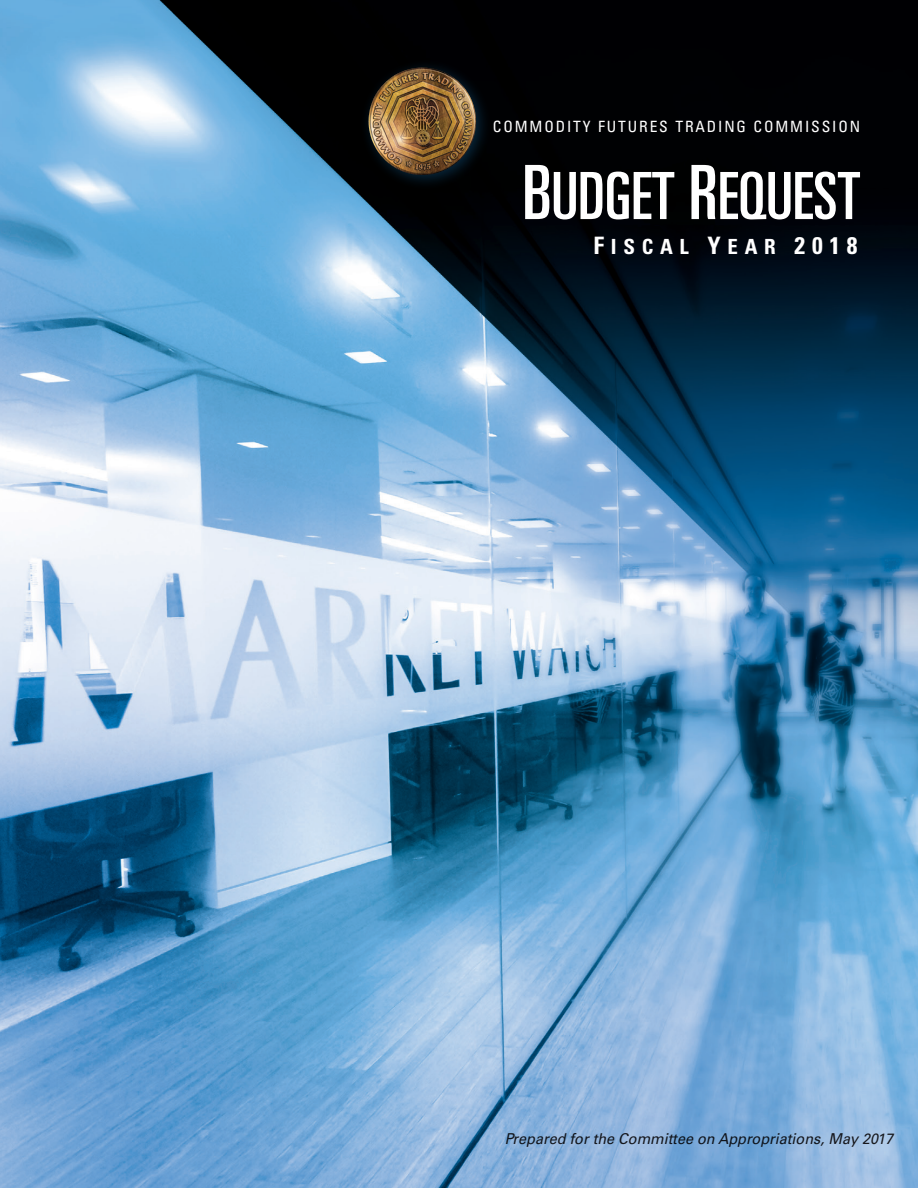
<style>
.page{position:relative;width:918px;height:1188px;background:#fff}
.page>*{position:absolute;margin:0;border:0;box-sizing:border-box;transform-origin:0 0}
.Title_Report{font:65.25px "Univers Ultra Condensed SC870";color:#fff}
.P_FYInfo{font:20.85px "Univers LT Std Bold Cn SC870";letter-spacing:.32em;color:#fff}
.P_Agency{font:15.6px "Univers LT Std Cn SC870";letter-spacing:.12em;color:#fff}
.t1{font:italic 15px "Univers LT Std";color:#231f20;scale:.96 1}
.s1{font-size:75px}
.s2{font-size:24px}
</style>
<div class="page">
<img style="left:0;top:0;width:918px;height:1188px">
<svg style="left:0;top:1085px;width:918px;height:48px;background:#7dacda"></svg>
<div style="left:360px;top:58px;width:132px;height:133px;background:#0a3552;opacity:.75"></div>
<img style="left:368px;top:68px;width:108px;height:107px">
<p class="P_Agency" style="left:493px;top:116px;width:369px">COMMODITY FUTURES TRADING COMMISSION</p>
<p class="Title_Report" style="left:522px;top:159px;width:340px"><span class="s1">B</span>UDGET <span class="s1">R</span>EQUEST</p>
<p class="P_FYInfo" style="left:593px;top:234px;width:265px"><span class="s2">F</span>ISCAL <span class="s2">Y</span>EAR <span class="s2">2018</span></p>
<p class="t1" style="left:504px;top:1129px;width:407px">Prepared for the Committee on Appropriations, May 2017</p>
</div>
